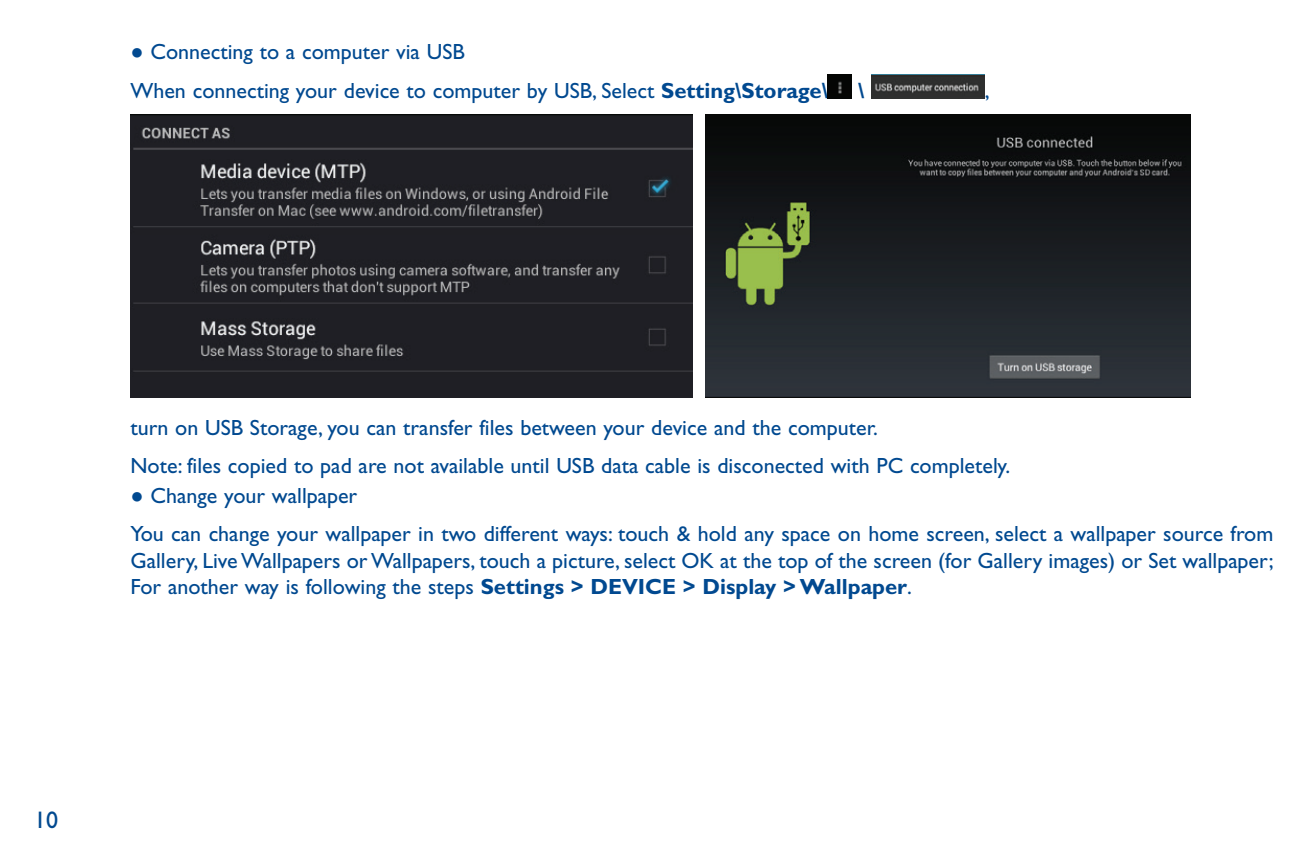
<style>
.page{position:relative;width:1316px;height:862px;background:#fff}
.page>*{position:absolute;margin:0;border:0;box-sizing:border-box;transform-origin:0 0}
.t1{font:24px "Gill Sans Std";color:#014990}
.t2{font:22px/37.6px "Gill Sans Std";color:#014990}
.t3{font:700 22px "Gill Sans Std";color:#014990}
.s1{font-family:"Arial"}
.s2{font-weight:700}
</style>
<div class="page">
<img style="left:827px;top:74px;width:24px;height:24px">
<img style="left:871px;top:74px;width:113px;height:24px">
<img style="left:130px;top:114px;width:562px;height:284px">
<img style="left:705px;top:114px;width:484px;height:284px">
<p class="t2" style="left:130px;top:31px;width:699px;line-height:39.6px"><span class="s1">●</span> Connecting to a computer via USB<br>When connecting your device to computer by USB, Select <span class="s2">Setting\Storage\</span></p>
<p class="t3" style="left:858px;top:78px;width:8px">\</p>
<p class="t2" style="left:984px;top:72px;width:6px">,</p>
<p class="t2" style="left:130px;top:409px;width:881px">turn on USB Storage, you can transfer files between your device and the computer.<br>Note: files copied to pad are not available until USB data cable is disconected with PC completely.</p>
<p class="t2" style="left:130px;top:477px;width:1144px"><span class="s1">●</span> Change your wallpaper<br>You can change your wallpaper in two different ways: touch &amp; hold any space on home screen, select a wallpaper source from</p>
<p class="t2" style="left:130px;top:547px;width:1144px;line-height:26.4px">Gallery, Live Wallpapers or Wallpapers, touch a picture, select OK at the top of the screen (for Gallery images) or Set wallpaper;<br>For another way is following the steps <span class="s2">Settings &gt; DEVICE &gt; Display &gt; Wallpaper</span>.</p>
<p class="t1" style="left:34px;top:806px;width:25px">10</p>
</div>
